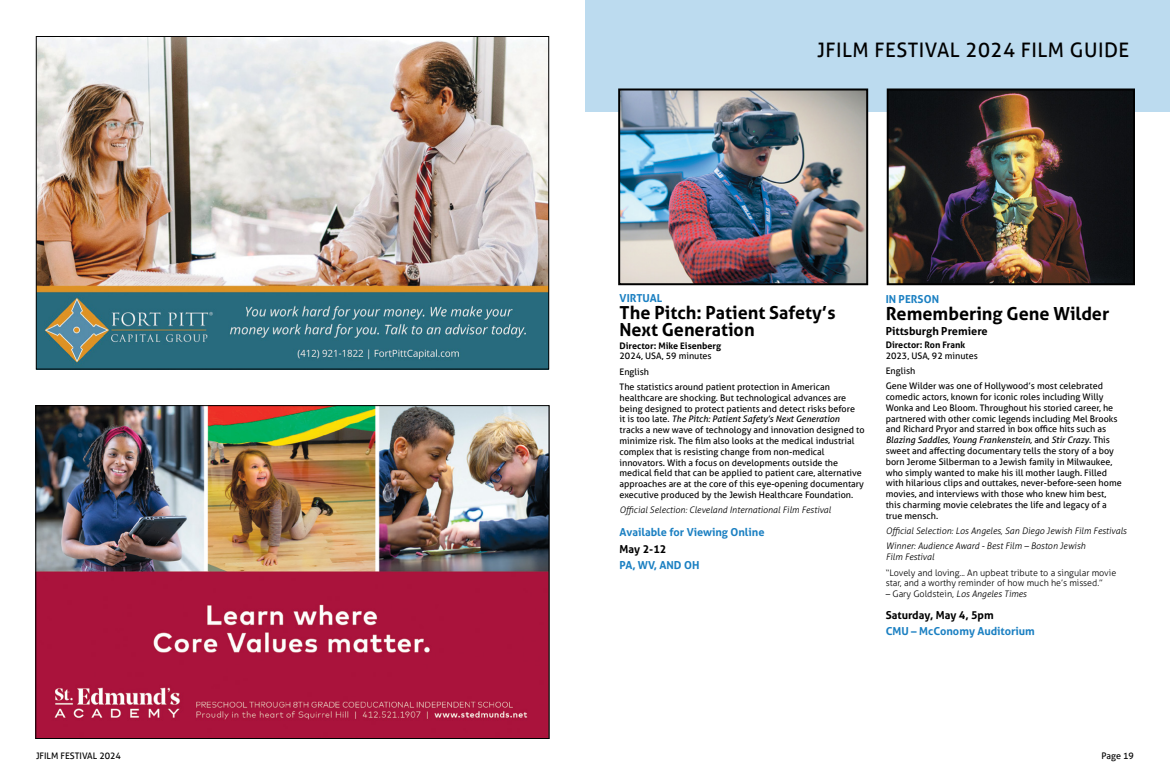
<style>
.page{position:relative;width:1170px;height:774px;background:#fff}
.page>*{position:absolute;margin:0;border:0;box-sizing:border-box;transform-origin:0 0}
.Header_Right{font:20px "Aller";letter-spacing:.025em;color:#000}
.Film_Title{font:700 18px/17px "Aller";color:#000}
.Location{font:700 11px "Aller";color:#1b80c2}
.Date___Time{font:700 11px "Aller";color:#1b80c2}
.Date___Time-2{font:700 11px "Aller";color:#000}
.Premiere{font:700 11px "Aller";color:#000}
.Premiere-2{font:700 11px "Aller";color:#1b80c2}
.Film_Description{font:9px/10.8px "Aller";color:#000}
.Awards{font:italic 300 9px/10.8px "Aller";color:#000}
.Film_Callout{font:300 9px/10.8px "Aller";color:#000}
.Director{font:700 9px "Aller";color:#000}
.Year_Runtime{font:9px "Aller";color:#000}
.Language{font:9px "Aller";color:#000}
.s1{font-style:italic}
</style>
<div class="page">
<div style="left:586px;top:0;width:584px;height:112px;background:#bcdbef"></div>
<img style="left:621px;top:91px;width:244px;height:191px">
<div style="left:618px;top:88px;width:250px;height:197px;border:2px solid #000"></div>
<img style="left:890px;top:91px;width:242px;height:191px">
<div style="left:887px;top:88px;width:248px;height:197px;border:2px solid #000"></div>
<img style="left:38px;top:38px;width:509px;height:330px">
<img style="left:37px;top:407px;width:511px;height:330px">
<p class="Header_Right" style="left:817px;top:38px;width:314px">JFILM FESTIVAL 2024 FILM GUIDE</p>
<p class="Premiere-2" style="left:620px;top:291px;width:44px">VIRTUAL</p>
<p class="Film_Title" style="left:620px;top:304px;width:218px">The Pitch: Patient Safety’s<br>Next Generation</p>
<p class="Director" style="left:620px;top:340px;width:103px">Director: Mike Eisenberg</p>
<p class="Year_Runtime" style="left:620px;top:351px;width:94px">2024, USA, 59 minutes</p>
<p class="Language" style="left:620px;top:366px;width:31px">English</p>
<p class="Film_Description" style="left:620px;top:381px;width:246px">The statistics around patient protection in American healthcare are shocking. But technological advances are being designed to protect patients and detect risks before<br>it is too late. <span class="s1">The Pitch: Patient Safety’s Next Generation </span>tracks a new wave of technology and innovation designed to minimize risk. The film also looks at the medical industrial complex that is resisting change from non-medical innovators. With a focus on developments outside the medical field that can be applied to patient care, alternative approaches are at the core of this eye-opening documentary executive produced by the Jewish Healthcare Foundation.</p>
<p class="Awards" style="left:620px;top:505px;width:213px">Official Selection: Cleveland International Film Festival</p>
<p class="Date___Time" style="left:620px;top:525px;width:146px">Available for Viewing Online</p>
<p class="Date___Time-2" style="left:620px;top:542px;width:48px">May 2-12</p>
<p class="Location" style="left:620px;top:558px;width:81px">PA, WV, AND OH</p>
<p class="Premiere-2" style="left:886px;top:292px;width:55px">IN PERSON</p>
<p class="Film_Title" style="left:886px;top:305px;width:225px">Remembering Gene Wilder</p>
<p class="Premiere" style="left:886px;top:324px;width:104px">Pittsburgh Premiere</p>
<p class="Director" style="left:886px;top:339px;width:81px">Director: Ron Frank</p>
<p class="Year_Runtime" style="left:886px;top:350px;width:94px">2023, USA, 92 minutes</p>
<p class="Language" style="left:886px;top:365px;width:31px">English</p>
<p class="Film_Description" style="left:886px;top:381px;width:237px">Gene Wilder was one of Hollywood’s most celebrated comedic actors, known for iconic roles including Willy Wonka and Leo Bloom. Throughout his storied career, he partnered with other comic legends including Mel Brooks and Richard Pryor and starred in box office hits such as <span class="s1">Blazing Saddles, Young Frankenstein,</span> and <span class="s1">Stir Crazy</span>. This sweet and affecting documentary tells the story of a boy born Jerome Silberman to a Jewish family in Milwaukee, who simply wanted to make his ill mother laugh. Filled with hilarious clips and outtakes, never-before-seen home movies, and interviews with those who knew him best, this charming movie celebrates the life and legacy of a true mensch.</p>
<p class="Awards" style="left:886px;top:526px;width:242px">Official Selection: Los Angeles, San Diego Jewish Film Festivals</p>
<p class="Awards" style="left:886px;top:541px;width:201px">Winner: Audience Award - Best Film – Boston Jewish<br>Film Festival</p>
<p class="Film_Callout" style="left:886px;top:567px;width:232px">“Lovely and loving... An upbeat tribute to a singular movie star, and a worthy reminder of how much he’s missed.”</p>
<p class="Film_Callout" style="left:886px;top:589px;width:143px">– Gary Goldstein, <span class="s1">Los Angeles Times</span></p>
<p class="Date___Time-2" style="left:886px;top:608px;width:110px">Saturday, May 4, 5pm</p>
<p class="Location" style="left:886px;top:624px;width:151px">CMU – McConomy Auditorium</p>
<p class="Film_Description" style="left:36px;top:751px;width:87px">JFILM FESTIVAL 2024</p>
<p class="Film_Description" style="left:1102px;top:751px;width:34px">Page 19</p>
</div>
